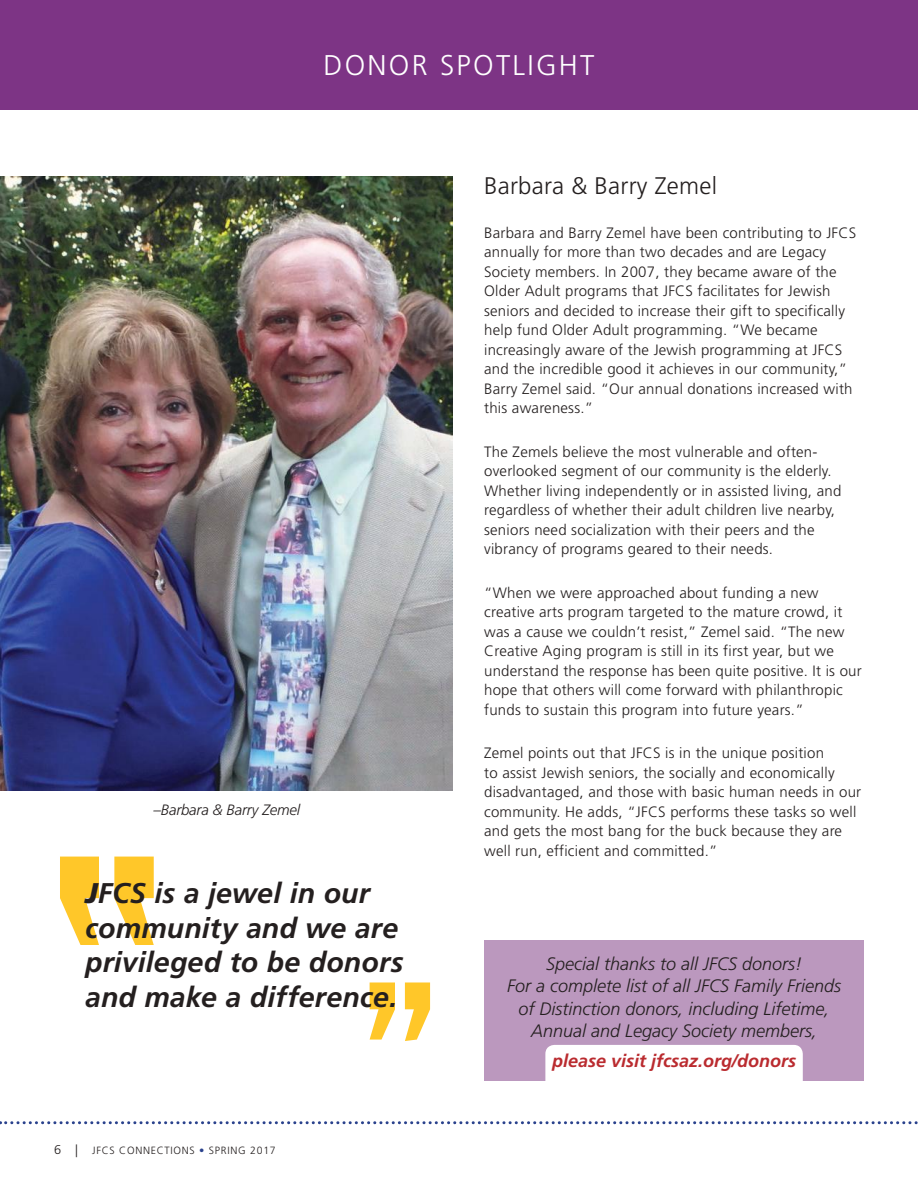
<style>
.page{position:relative;width:918px;height:1188px;background:#fff}
.page>*{position:absolute;margin:0;border:0;box-sizing:border-box;transform-origin:0 0}
.t1{font:italic 700 28.5px/34.5px "Frutiger";letter-spacing:.005em;color:#241f1f}
.t2{font:300 28.5px "Frutiger";letter-spacing:.08em;color:#fff}
.t3{font:300 24px "Frutiger";letter-spacing:.01em;color:#241f1f}
.t4{font:italic 300 18px/22.5px "Frutiger";color:#241f1f;text-align:center}
.t5{font:italic 700 18px "Frutiger";color:#ba2b2f}
.t6{font:300 15px/19.5px "Frutiger";letter-spacing:.015em;color:#241f1f}
.t7{font:italic 300 15px "Frutiger";letter-spacing:-.01em;color:#241f1f}
.t8{font:300 10.5px "Frutiger";letter-spacing:.07em;color:#241f1f}
.s1{font-weight:900}
.s2{font-size:12.75px}
.s3{color:#2a428d}
</style>
<div class="page">
<div style="left:484px;top:940px;width:380px;height:140px;background:#bb98be"></div>
<div style="left:0;top:0;width:918px;height:110px;background:#7d3485"></div>
<img style="left:0;top:176px;width:452px;height:614px">
<svg style="left:370px;top:982px;width:60px;height:59px"></svg>
<svg style="left:60px;top:857px;width:94px;height:88px"></svg>
<svg style="left:0;top:1121px;width:918px;height:3px"></svg>
<div style="left:545px;top:1045px;width:258px;height:54px;background:#fff;border-radius:9px"></div>
<h1 class="t2" style="left:323px;top:49px;width:273px">DONOR SPOTLIGHT</h1>
<p class="t7" style="left:154px;top:801px;width:148px">–Barbara &amp; Barry Zemel</p>
<h2 class="t3" style="left:484px;top:172px;width:234px">Barbara &amp; Barry Zemel</h2>
<p class="t6" style="left:484px;top:223px;width:373px">Barbara and Barry Zemel have been contributing to JFCS annually for more than two decades and are Legacy Society members. In 2007, they became aware of the Older Adult programs that JFCS facilitates for Jewish seniors and decided to increase their gift to specifically help fund Older Adult programming. “We became increasingly aware of the Jewish programming at JFCS and the incredible good it achieves in our community,” Barry Zemel said. “Our annual donations increased with this awareness.”</p>
<p class="t6" style="left:484px;top:442px;width:359px">The Zemels believe the most vulnerable and often&shy;overlooked segment of our community is the elderly.<br>Whether living independently or in assisted living, and regardless of whether their adult children live nearby, seniors need socialization with their peers and the vibrancy of programs geared to their needs.</p>
<p class="t6" style="left:484px;top:583px;width:379px">“When we were approached about funding a new creative arts program targeted to the mature crowd, it was a cause we couldn’t resist,” Zemel said. “The new Creative Aging program is still in its first year, but we understand the response has been quite positive. It is our hope that others will come forward with philanthropic funds to sustain this program into future years.”</p>
<p class="t6" style="left:484px;top:744px;width:379px">Zemel points out that JFCS is in the unique position<br>to assist Jewish seniors, the socially and economically disadvantaged, and those with basic human needs in our community. He adds, “JFCS performs these tasks so well and gets the most bang for the buck because they are well run, efficient and committed.”</p>
<h1 class="t1" style="left:85px;top:876px;width:320px"><span class="s1">J</span>FCS is a jewel in our community and we are privileged to be donors and make a difference.</h1>
<p class="t8" style="left:54px;top:1144px;width:223px"><span class="s2">6 |</span> JFCS CONNECTIONS <span class="s3">•</span> SPRING 2017</p>
<p class="t4" style="left:507px;top:952px;width:335px">Special thanks to all JFCS donors!<br>For a complete list of all JFCS Family Friends of Distinction donors, including Lifetime, Annual and Legacy Society members,</p>
<p class="t5" style="left:552px;top:1050px;width:246px">please visit jfcsaz.org/donors</p>
</div>
